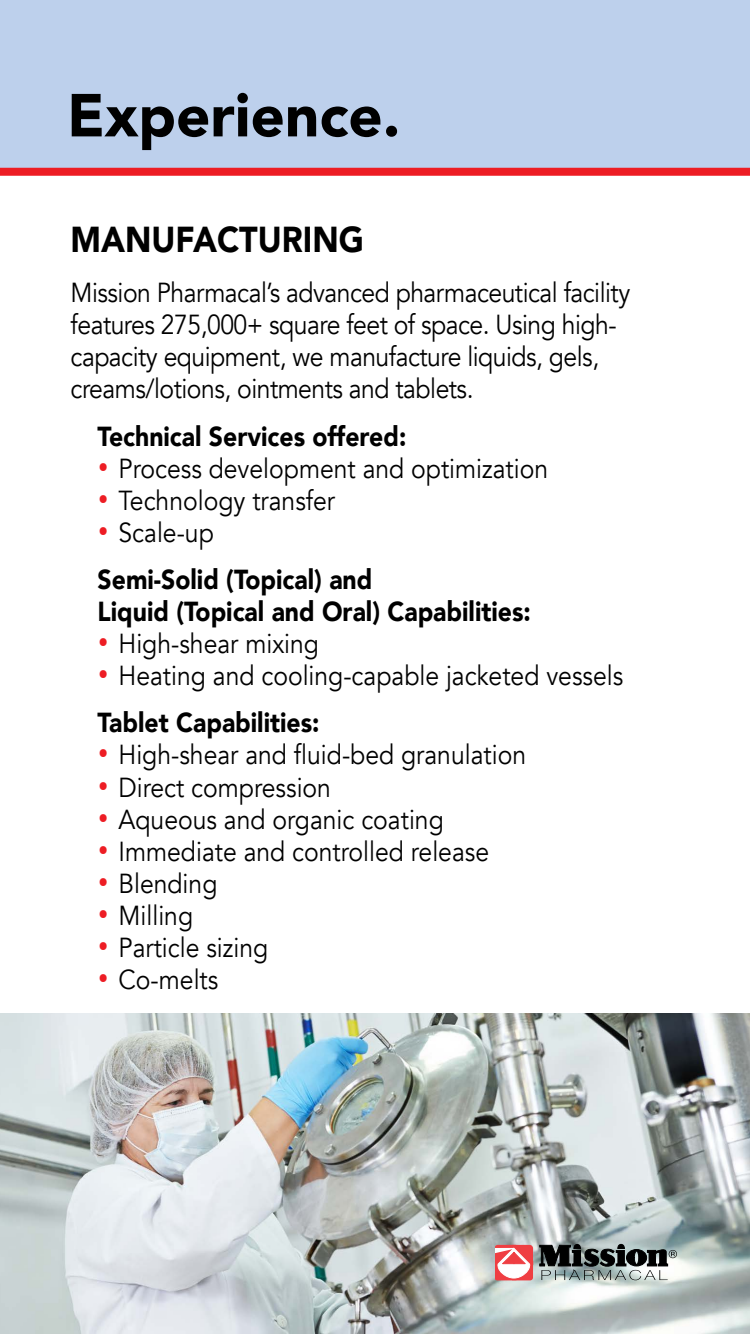
<style>
.page{position:relative;width:750px;height:1334px;background:#fff}
.page>*{position:absolute;margin:0;border:0;box-sizing:border-box;transform-origin:0 0}
.t1{font:900 60px "Avenir";color:#000}
.t2{font:900 36px "Avenir";color:#000;scale:.9 1}
.t3{font:27.4px/47.2px "Avenir";color:#000;scale:.9 1}
.t4{font:27.4px/32px "Avenir";letter-spacing:-.02em;color:#000;scale:.9 1}
.t5{font:900 27.4px/47.2px "Avenir";color:#000;scale:.9 1}
.s1{font-family:"Helvetica";font-weight:700;font-size:36px;color:#ed1d24}
.s2{font-weight:400}
.s3{font-weight:900}
</style>
<div class="page">
<div style="left:0;top:0;width:750px;height:171px;background:#bdd0ec"></div>
<img style="left:0;top:1013px;width:750px;height:321px">
<div style="left:0;top:168px;width:750px;height:8px;background:#ed1d24"></div>
<svg style="left:496px;top:1245px;width:37px;height:35px"></svg>
<svg style="left:540px;top:1244px;width:137px;height:36px;background:#717978"></svg>
<h1 class="t1" style="left:67px;top:64px;width:335px">Experience.</h1>
<h2 class="t2" style="left:71px;top:209px;width:328px">MANUFACTURING</h2>
<p class="t4" style="left:71px;top:277px;width:623px">Mission Pharmacal’s advanced pharmaceutical facility features 275,000+ square feet of space. Using high&shy;capacity equipment, we manufacture liquids, gels, creams/lotions, ointments and tablets.</p>
<p class="t5" style="left:98px;top:412px;width:345px">Technical Services offered:</p>
<p class="t3" style="left:98px;top:445px;width:502px"><span class="s1">•</span> Process development and optimization</p>
<p class="t3" style="left:98px;top:477px;width:265px"><span class="s1">•</span> Technology transfer</p>
<p class="t5" style="left:98px;top:508px;width:307px"><span class="s1">•</span> <span class="s2">Scale-up<br></span>Semi-Solid (Topical) and</p>
<p class="t5" style="left:98px;top:587px;width:483px">Liquid (Topical and Oral) Capabilities:</p>
<p class="t3" style="left:98px;top:621px;width:248px"><span class="s1">•</span> High-shear mixing</p>
<p class="t3" style="left:98px;top:653px;width:586px"><span class="s1">•</span> Heating and cooling-capable jacketed vessels<br><span class="s3">Tablet Capabilities:</span></p>
<p class="t3" style="left:98px;top:732px;width:478px"><span class="s1">•</span> High-shear and fluid-bed granulation</p>
<p class="t3" style="left:98px;top:764px;width:261px"><span class="s1">•</span> Direct compression</p>
<p class="t3" style="left:98px;top:796px;width:386px"><span class="s1">•</span> Aqueous and organic coating</p>
<p class="t3" style="left:98px;top:828px;width:437px"><span class="s1">•</span> Immediate and controlled release</p>
<p class="t3" style="left:98px;top:860px;width:135px"><span class="s1">•</span> Blending</p>
<p class="t3" style="left:98px;top:892px;width:108px"><span class="s1">•</span> Milling</p>
<p class="t3" style="left:98px;top:924px;width:191px"><span class="s1">•</span> Particle sizing</p>
<p class="t3" style="left:98px;top:956px;width:136px"><span class="s1">•</span> Co-melts</p>
</div>
